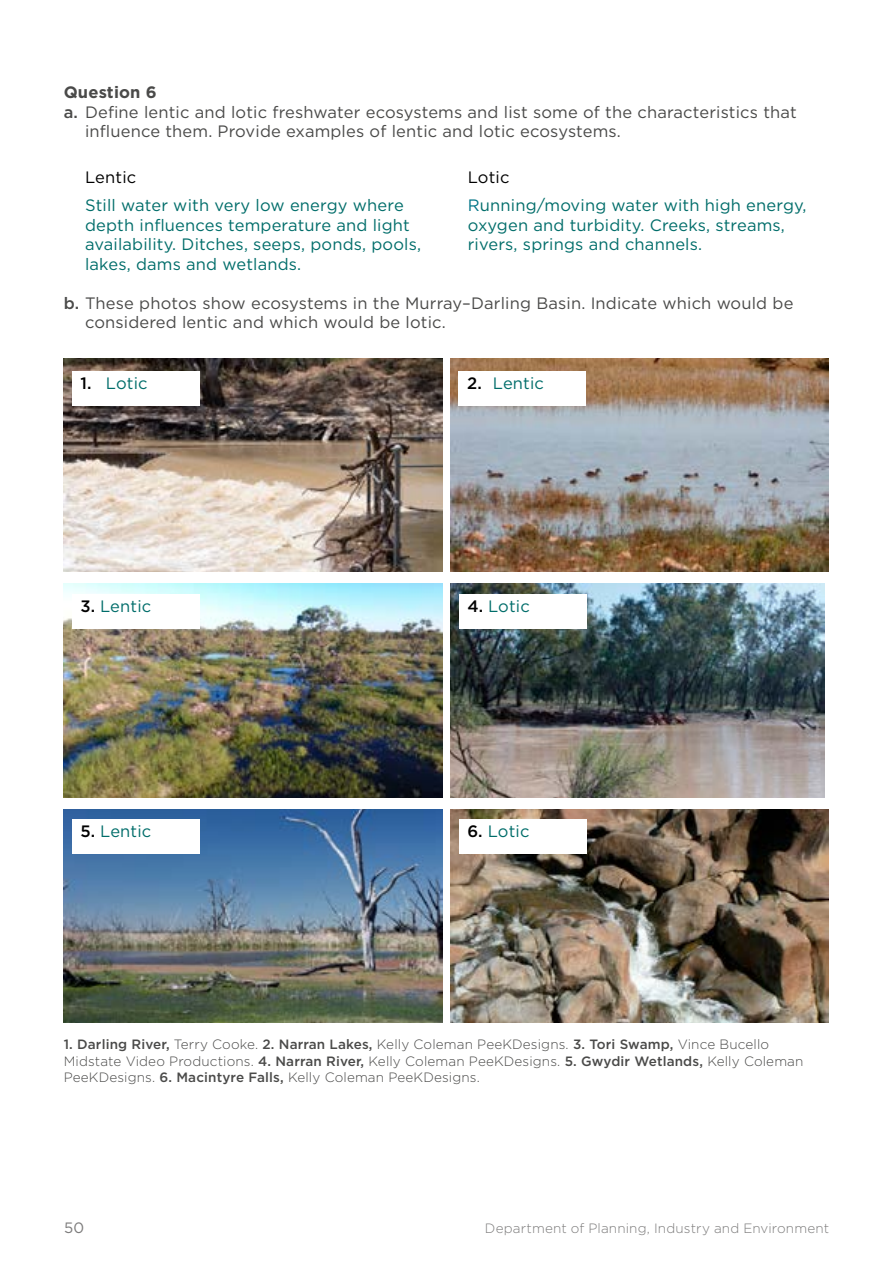
<style>
.page{position:relative;width:893px;height:1263px;background:#fff}
.page>*{position:absolute;margin:0;border:0;box-sizing:border-box;transform-origin:0 0}
._09_1_Body_answers{font:16.5px/19.5px "Gotham";letter-spacing:.01em;color:#006d6a}
._09_Body_copy{font:16.5px/19.5px "Gotham";letter-spacing:.01em;color:#4a4a49}
._09_1_Body_answers-2{font:16.5px "Gotham";letter-spacing:.01em;color:#000}
.Question{font:700 16.5px "Gotham";letter-spacing:.01em;color:#4a4a49}
.t1{font:15px "Gotham";color:#7c7b7b}
._12_Photo_caption{font:300 13.5px/16.5px "Gotham";letter-spacing:.01em;color:#4a4a49}
.t2{font:300 13.5px "Gotham";letter-spacing:.015em;color:#7c7b7b}
.s1{font-weight:500}
.s2{color:#007587}
.s3{font-weight:500;color:#000}
</style>
<div class="page">
<img style="left:64px;top:358px;width:378px;height:214px">
<img style="left:450px;top:358px;width:379px;height:214px">
<img style="left:450px;top:583px;width:375px;height:214px">
<img style="left:64px;top:809px;width:378px;height:214px">
<img style="left:450px;top:809px;width:379px;height:214px">
<img style="left:64px;top:583px;width:378px;height:214px">
<div style="left:72px;top:371px;width:127px;height:34px;background:#fff"></div>
<div style="left:72px;top:594px;width:127px;height:34px;background:#fff"></div>
<div style="left:72px;top:820px;width:127px;height:34px;background:#fff"></div>
<div style="left:459px;top:371px;width:127px;height:34px;background:#fff"></div>
<div style="left:459px;top:594px;width:127px;height:34px;background:#fff"></div>
<div style="left:459px;top:820px;width:127px;height:34px;background:#fff"></div>
<p class="Question" style="left:64px;top:81px;width:94px">Question 6</p>
<p class="_09_Body_copy" style="left:85px;top:102px;width:713px;text-indent:-21px"><span class="s1">a.</span> Define lentic and lotic freshwater ecosystems and list some of the characteristics that influence them. Provide examples of lentic and lotic ecosystems.</p>
<p class="_09_1_Body_answers-2" style="left:85px;top:167px;width:53px">Lentic</p>
<p class="_09_1_Body_answers" style="left:85px;top:195px;width:338px">Still water with very low energy where depth influences temperature and light availability. Ditches, seeps, ponds, pools, lakes, dams and wetlands.</p>
<p class="_09_1_Body_answers-2" style="left:468px;top:167px;width:43px">Lotic</p>
<p class="_09_1_Body_answers" style="left:468px;top:195px;width:340px"><span class="s2">R</span>unning/moving water with high energy, oxygen and turbidity. Creeks, streams, rivers, springs and channels.</p>
<p class="_09_Body_copy" style="left:85px;top:293px;width:710px;text-indent:-21px"><span class="s1">b.</span> These photos show ecosystems in the Murray–Darling Basin. Indicate which would be considered lentic and which would be lotic.</p>
<p class="_09_1_Body_answers" style="left:80px;top:373px;width:69px"><span class="s3">1.</span> Lotic</p>
<p class="_09_1_Body_answers" style="left:467px;top:373px;width:78px"><span class="s3">2.</span> Lentic</p>
<p class="_09_1_Body_answers" style="left:80px;top:596px;width:72px"><span class="s3">3.</span> Lentic</p>
<p class="_09_1_Body_answers" style="left:467px;top:596px;width:64px"><span class="s3">4.</span> Lotic</p>
<p class="_09_1_Body_answers" style="left:80px;top:821px;width:72px"><span class="s3">5.</span> Lentic</p>
<p class="_09_1_Body_answers" style="left:467px;top:821px;width:64px"><span class="s3">6.</span> Lotic</p>
<p class="_12_Photo_caption" style="left:64px;top:1036px;width:741px"><span class="s1">1. Darling River,</span> Terry Cooke. <span class="s1">2. Narran Lakes,</span> Kelly Coleman PeeKDesigns. <span class="s1">3. Tori Swamp,</span> Vince Bucello<br>Midstate Video Productions. <span class="s1">4. Narran River,</span> Kelly Coleman PeeKDesigns. <span class="s1">5. Gwydir Wetlands,</span> Kelly Coleman<br>PeeKDesigns. <span class="s1">6. Macintyre Falls,</span> Kelly Coleman PeeKDesigns.</p>
<p class="t1" style="left:64px;top:1218px;width:22px">50</p>
<p class="t2" style="left:485px;top:1220px;width:346px">Department of Planning, Industry and Environment</p>
</div>
